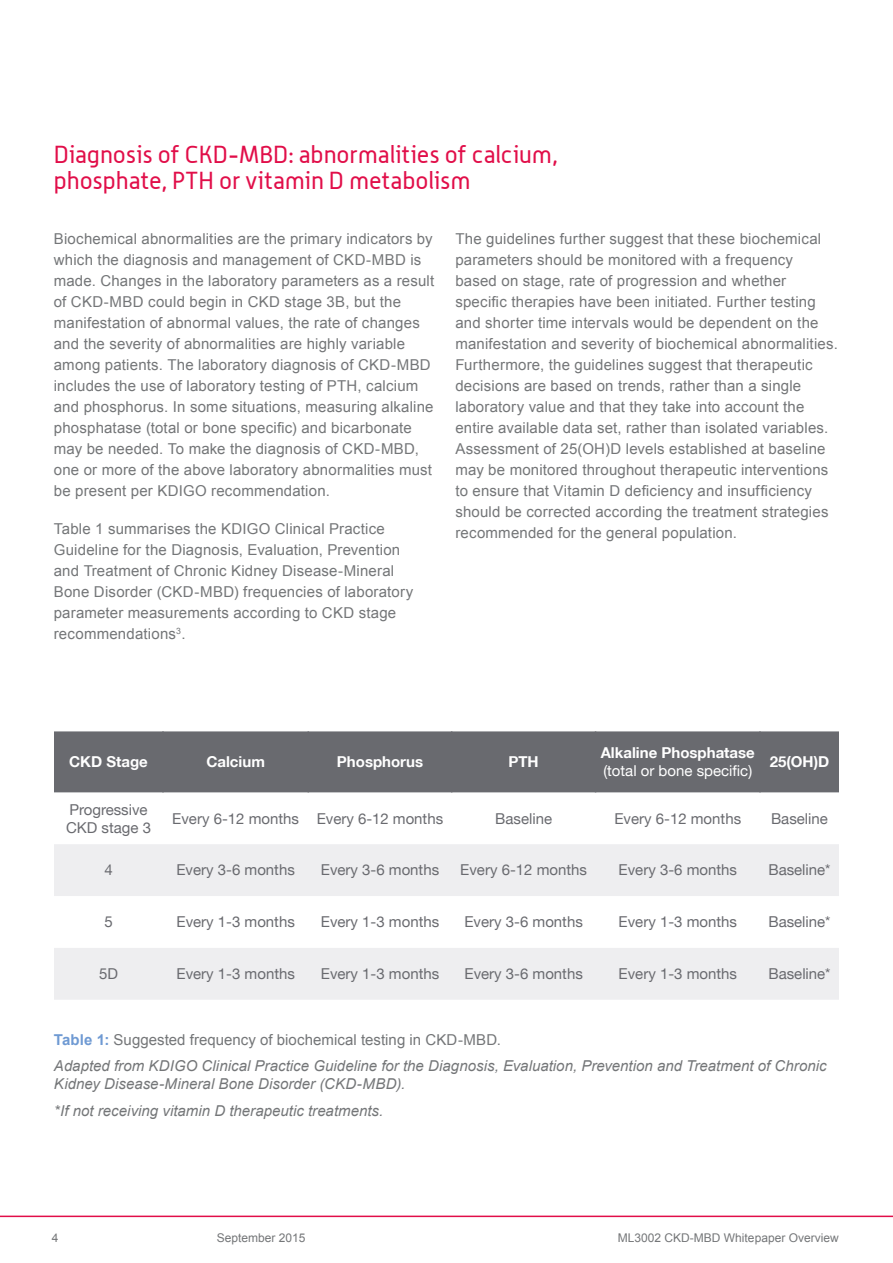
<style>
.page{position:relative;width:893px;height:1263px;background:#fff}
.page>*{position:absolute;margin:0;border:0;box-sizing:border-box;transform-origin:0 0}
.t1{font:24px/25.5px "Alwyn";color:#e10e49}
.t2{font:15px/21px "Arial";letter-spacing:.015em;color:#747678}
.t3{font:15px/18px "Helvetica Neue LT";color:#696a6f}
.t4{font:italic 15px/26.5px "Arial";color:#747678}
.t5{font:700 15px "Helvetica Neue LT";color:#fff}
.t6{font:15px "Helvetica Neue LT";color:#fff}
.t7{font:12px "Arial";color:#747678}
.s1{font-weight:700;font-style:normal;color:#6f9ad3}
.s2{font-style:normal}
</style>
<div class="page">
<hr style="left:0;top:1215px;width:893px;height:2px;background:#e10e49">
<div style="left:54px;top:731px;width:785px;height:61px;background:#696a6f"></div>
<svg style="left:54px;top:844px;width:785px;height:156px;fill:#eeeef0"></svg>
<hr style="left:162px;top:731px;width:2px;height:61px;background:#696a6f">
<hr style="left:308px;top:731px;width:1px;height:61px;background:#696a6f">
<hr style="left:451px;top:731px;width:1px;height:61px;background:#696a6f">
<hr style="left:595px;top:731px;width:1px;height:61px;background:#696a6f">
<hr style="left:759px;top:731px;width:2px;height:61px;background:#696a6f">
<h1 class="t1" style="left:54px;top:142px;width:505px">Diagnosis of CKD-MBD: abnormalities of calcium, phosphate, PTH or vitamin D metabolism</h1>
<p class="t2" style="left:54px;top:229px;width:382px">Biochemical abnormalities are the primary indicators by which the diagnosis and management of CKD-MBD is made. Changes in the laboratory parameters as a result of CKD-MBD could begin in CKD stage 3B, but the manifestation of abnormal values, the rate of changes and the severity of abnormalities are highly variable among patients. The laboratory diagnosis of CKD-MBD includes the use of laboratory testing of PTH, calcium and phosphorus. In some situations, measuring alkaline phosphatase (total or bone specific) and bicarbonate may be needed. To make the diagnosis of CKD-MBD, one or more of the above laboratory abnormalities must be present per KDIGO recommendation.</p>
<p class="t2" style="left:54px;top:519px;width:361px">Table 1 summarises the KDIGO Clinical Practice Guideline for the Diagnosis, Evaluation, Prevention and Treatment of Chronic Kidney Disease-Mineral Bone Disorder (CKD-MBD) frequencies of laboratory parameter measurements according to CKD stage recommendations<sup>3</sup>.</p>
<p class="t2" style="left:455px;top:229px;width:384px">The guidelines further suggest that these biochemical parameters should be monitored with a frequency based on stage, rate of progression and whether specific therapies have been initiated. Further testing and shorter time intervals would be dependent on the manifestation and severity of biochemical abnormalities.<br>Furthermore, the guidelines suggest that therapeutic decisions are based on trends, rather than a single laboratory value and that they take into account the entire available data set, rather than isolated variables.<br>Assessment of 25(OH)D levels established at baseline may be monitored throughout therapeutic interventions to ensure that Vitamin D deficiency and insufficiency should be corrected according the treatment strategies recommended for the general population.</p>
<p class="t5" style="left:69px;top:753px;width:80px">CKD Stage</p>
<p class="t5" style="left:206px;top:753px;width:60px">Calcium</p>
<p class="t5" style="left:337px;top:753px;width:88px">Phosphorus</p>
<p class="t5" style="left:508px;top:753px;width:32px">PTH</p>
<p class="t5" style="left:601px;top:744px;width:156px">Alkaline Phosphatase</p>
<p class="t6" style="left:603px;top:762px;width:150px">(total or bone specific)</p>
<p class="t5" style="left:770px;top:753px;width:61px">25(OH)D</p>
<p class="t3" style="left:66px;top:800px;width:87px">Progressive<br>CKD stage 3</p>
<p class="t3" style="left:172px;top:809px;width:272px">Every 6-12 months Every 6-12 months</p>
<p class="t3" style="left:495px;top:809px;width:58px">Baseline</p>
<p class="t3" style="left:614px;top:809px;width:128px">Every 6-12 months</p>
<p class="t3" style="left:771px;top:809px;width:58px">Baseline</p>
<p class="t3" style="left:104px;top:861px;width:10px">4</p>
<p class="t3" style="left:176px;top:861px;width:120px">Every 3-6 months</p>
<p class="t3" style="left:321px;top:861px;width:120px">Every 3-6 months</p>
<p class="t3" style="left:460px;top:861px;width:128px">Every 6-12 months</p>
<p class="t3" style="left:619px;top:861px;width:120px">Every 3-6 months</p>
<p class="t3" style="left:768px;top:861px;width:63px">Baseline*</p>
<p class="t3" style="left:104px;top:913px;width:10px">5</p>
<p class="t3" style="left:176px;top:913px;width:120px">Every 1-3 months</p>
<p class="t3" style="left:321px;top:913px;width:120px">Every 1-3 months</p>
<p class="t3" style="left:464px;top:913px;width:120px">Every 3-6 months</p>
<p class="t3" style="left:619px;top:913px;width:120px">Every 1-3 months</p>
<p class="t3" style="left:768px;top:913px;width:63px">Baseline*</p>
<p class="t3" style="left:99px;top:964px;width:20px">5D</p>
<p class="t3" style="left:177px;top:964px;width:120px">Every 1-3 months</p>
<p class="t3" style="left:321px;top:964px;width:120px">Every 1-3 months</p>
<p class="t3" style="left:464px;top:964px;width:120px">Every 3-6 months</p>
<p class="t3" style="left:619px;top:964px;width:120px">Every 1-3 months</p>
<p class="t3" style="left:768px;top:964px;width:63px">Baseline*</p>
<p class="t4" style="left:54px;top:1026px;width:774px"><span class="s1">Table 1:</span> <span class="s2">Suggested frequency of biochemical testing in CKD-MBD.<br></span>Adapted from KDIGO Clinical Practice Guideline for the Diagnosis, Evaluation, Prevention and Treatment of Chronic</p>
<p class="t4" style="left:54px;top:1071px;width:353px">Kidney Disease-Mineral Bone Disorder (CKD-MBD). *If not receiving vitamin D therapeutic treatments.</p>
<p class="t7" style="left:52px;top:1230px;width:8px">4</p>
<p class="t7" style="left:217px;top:1230px;width:90px">September 2015</p>
<p class="t7" style="left:618px;top:1230px;width:222px">ML3002 CKD-MBD Whitepaper Overview</p>
</div>
